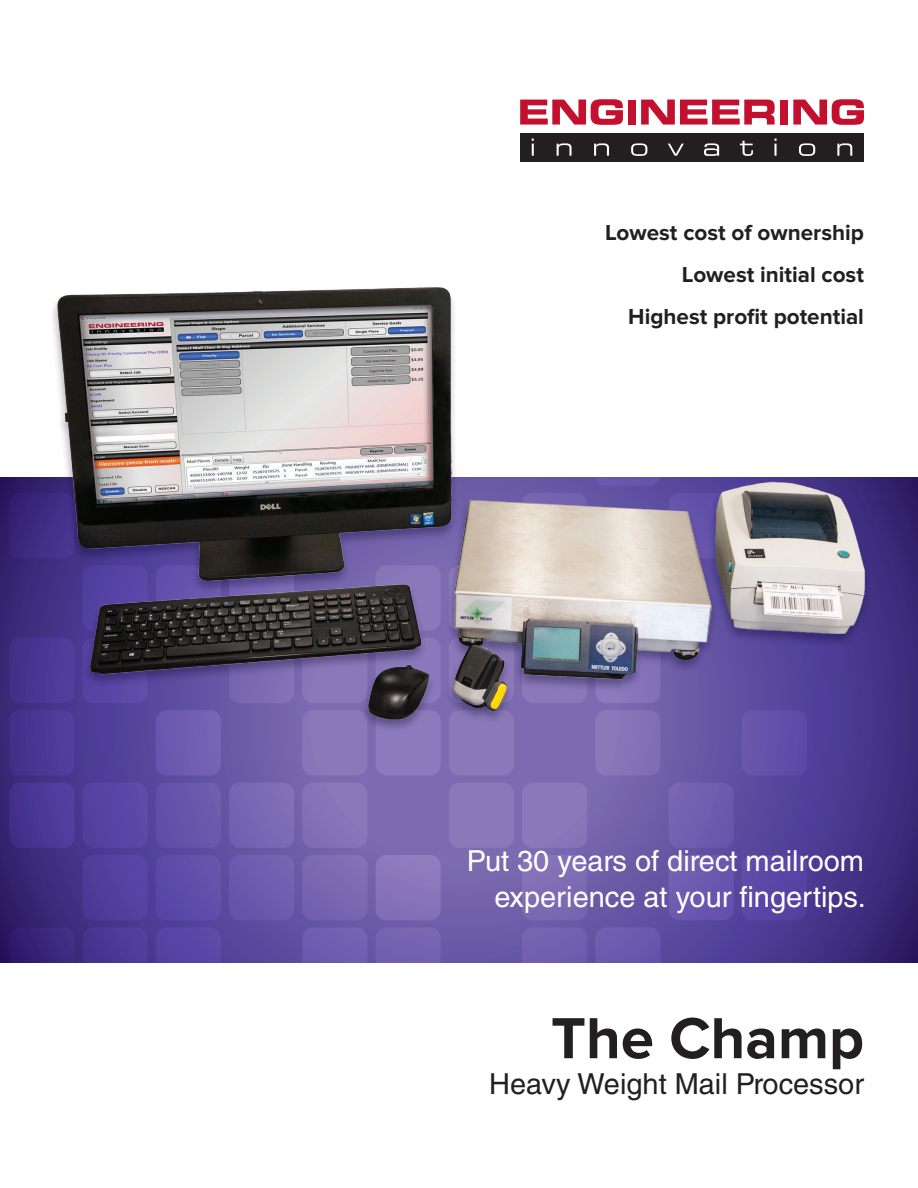
<style>
.page{position:relative;width:918px;height:1188px;background:#fff}
.page>*{position:absolute;margin:0;border:0;box-sizing:border-box;transform-origin:0 0}
.t1{font:700 60px "Proxima Nova";color:#231f20}
.t2{font:28.95px/36px "Helvetica LT Std";color:#fff;text-align:right}
.t3{font:28.95px "Helvetica LT Std";color:#231f20}
.Header3_red{font:700 22.5px "Proxima Nova";color:#231f20}
</style>
<div class="page">
<svg style="left:0;top:477px;width:918px;height:486px;background:#574796"></svg>
<svg style="left:520px;top:99px;width:103px;height:13px"></svg>
<div style="left:628px;top:100px;width:8px;height:25px;background:#c3102f"></div>
<svg style="left:641px;top:100px;width:134px;height:12px"></svg>
<div style="left:780px;top:100px;width:8px;height:25px;background:#c3102f"></div>
<svg style="left:793px;top:99px;width:71px;height:13px"></svg>
<svg style="left:9px;top:927px;width:65px;height:36px;background:#372377"></svg>
<svg style="left:82px;top:927px;width:66px;height:36px;background:#493894"></svg>
<div style="left:156px;top:927px;width:65px;height:36px;background:#5745a5"></div>
<div style="left:302px;top:927px;width:65px;height:36px;background:#6f5eb0"></div>
<div style="left:376px;top:927px;width:65px;height:36px;background:#7462b0"></div>
<div style="left:522px;top:927px;width:65px;height:36px;background:#7260af"></div>
<div style="left:595px;top:927px;width:66px;height:36px;background:#6a59af"></div>
<div style="left:82px;top:855px;width:66px;height:65px;background:#51419e;border-radius:11px"></div>
<div style="left:156px;top:855px;width:65px;height:65px;background:#5e4ea9;border-radius:11px"></div>
<div style="left:229px;top:855px;width:65px;height:65px;background:#6b5cae;border-radius:11px"></div>
<div style="left:302px;top:855px;width:65px;height:65px;background:#7a68b2;border-radius:11px"></div>
<div style="left:376px;top:855px;width:65px;height:65px;background:#8975ba;border-radius:11px"></div>
<div style="left:522px;top:855px;width:65px;height:65px;background:#7f6cb4;border-radius:11px"></div>
<div style="left:669px;top:855px;width:65px;height:65px;background:#6c59af;border-radius:11px"></div>
<div style="left:742px;top:855px;width:65px;height:65px;background:#5746a5;border-radius:11px"></div>
<div style="left:9px;top:783px;width:65px;height:65px;background:linear-gradient(to right,#402e89,#5341a2);border-radius:11px"></div>
<div style="left:82px;top:783px;width:66px;height:65px;background:#5745a4;border-radius:11px"></div>
<div style="left:156px;top:783px;width:65px;height:65px;background:#6755ab;border-radius:11px"></div>
<div style="left:229px;top:783px;width:65px;height:65px;background:#7868b4;border-radius:11px"></div>
<div style="left:302px;top:783px;width:65px;height:65px;background:#8674b8;border-radius:11px"></div>
<div style="left:449px;top:783px;width:65px;height:65px;background:#8b78b9;border-radius:11px"></div>
<div style="left:522px;top:783px;width:65px;height:65px;background:#8b78b9;border-radius:11px"></div>
<div style="left:669px;top:783px;width:65px;height:65px;background:#6f5eae;border-radius:11px"></div>
<div style="left:9px;top:710px;width:65px;height:66px;background:#483893;border-radius:11px"></div>
<div style="left:156px;top:710px;width:65px;height:66px;background:#6f5cb1;border-radius:11px"></div>
<div style="left:302px;top:710px;width:65px;height:66px;background:#8b78b9;border-radius:11px"></div>
<div style="left:376px;top:710px;width:65px;height:66px;background:#8c7bbc;border-radius:11px"></div>
<div style="left:449px;top:710px;width:65px;height:66px;background:#8b78b9;border-radius:11px"></div>
<div style="left:595px;top:710px;width:66px;height:66px;background:#8572b7;border-radius:11px"></div>
<div style="left:742px;top:710px;width:65px;height:66px;background:#6150a9;border-radius:11px"></div>
<img style="left:0;top:112px;width:890px;height:644px">
<p class="Header3_red" style="left:605px;top:219px;width:260px">Lowest cost of ownership</p>
<p class="Header3_red" style="left:682px;top:261px;width:184px">Lowest initial cost</p>
<p class="Header3_red" style="left:628px;top:304px;width:237px">Highest profit potential</p>
<p class="t2" style="left:467px;top:843px;width:400px">Put 30 years of direct mailroom experience at your fingertips.</p>
<p class="t1" style="left:551px;top:1004px;width:314px">The Champ</p>
<p class="t3" style="left:489px;top:1067px;width:376px">Heavy Weight Mail Processor</p>
</div>
